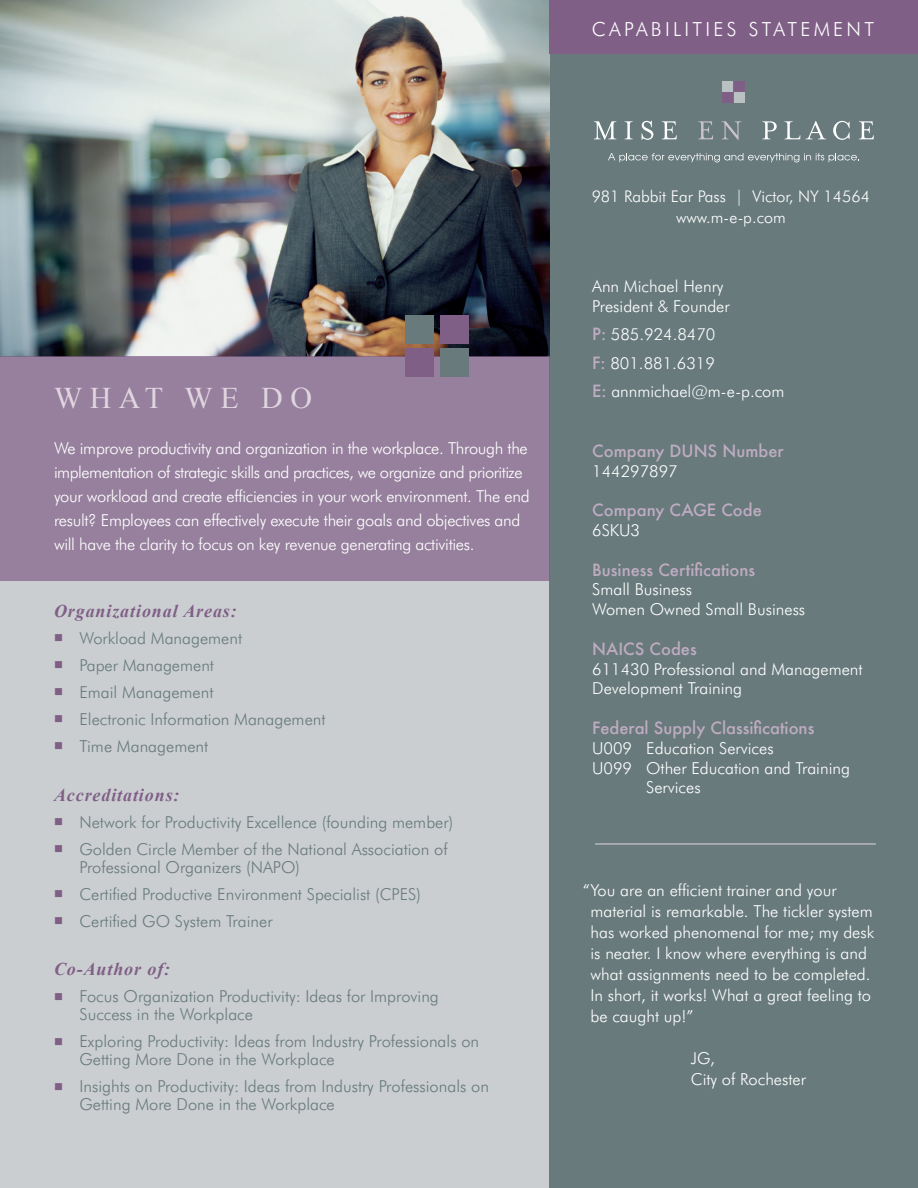
<style>
.page{position:relative;width:918px;height:1188px;background:#caced0}
.page>*{position:absolute;margin:0;border:0;box-sizing:border-box;transform-origin:0 0}
.t1{font:30px "Times New Roman";letter-spacing:.25em;color:#e0d5e0}
.t2{font:300 19.5px "Futura BT";letter-spacing:.17em;color:#fff}
.t3{font:italic 700 18px "Times New Roman";letter-spacing:.05em;color:#805f87}
.t4{font:300 16.5px/18px "Futura BT";color:#687a7c}
.t5{font:300 16.5px/21px "Futura BT";color:#fff}
.t6{font:300 16.5px/24px "Futura BT";letter-spacing:-.02em;color:#fff}
.t7{font:500 16.5px "Futura";color:#bfacc2}
.t8{font:300 16.2px "Futura BT";color:#fff}
.s1{color:#805f87}
.s2{font-family:"Futura";font-weight:500;color:#bfacc2}
</style>
<div class="page">
<div style="left:550px;top:0;width:368px;height:1188px;background:#687a7c"></div>
<svg style="left:594px;top:121px;width:22px;height:19px"></svg>
<svg style="left:625px;top:121px;width:8px;height:18px"></svg>
<svg style="left:642px;top:121px;width:11px;height:19px"></svg>
<svg style="left:662px;top:121px;width:15px;height:18px"></svg>
<svg style="left:698px;top:121px;width:15px;height:18px"></svg>
<svg style="left:722px;top:121px;width:19px;height:19px"></svg>
<svg style="left:762px;top:121px;width:15px;height:18px"></svg>
<svg style="left:785px;top:121px;width:41px;height:18px"></svg>
<svg style="left:833px;top:121px;width:17px;height:19px"></svg>
<svg style="left:859px;top:121px;width:15px;height:18px"></svg>
<svg style="left:608px;top:153px;width:251px;height:9px"></svg>
<div style="left:723px;top:81px;width:10px;height:10px;background:#bac1c2"></div>
<div style="left:735px;top:93px;width:10px;height:10px;background:#bac1c2"></div>
<div style="left:735px;top:81px;width:10px;height:10px;background:#805f87"></div>
<div style="left:723px;top:93px;width:10px;height:10px;background:#805f87"></div>
<img style="left:0;top:0;width:550px;height:356px">
<div style="left:550px;top:0;width:368px;height:54px;background:#805f87"></div>
<hr style="left:595px;top:844px;width:281px;height:1px;background:#e0d5e0">
<div style="left:0;top:356px;width:550px;height:225px;background:#96809d"></div>
<div style="left:440px;top:315px;width:29px;height:29px;background:#805f87"></div>
<div style="left:441px;top:348px;width:28px;height:28px;background:#687a7c"></div>
<div style="left:406px;top:315px;width:28px;height:29px;background:#687a7c"></div>
<div style="left:406px;top:348px;width:28px;height:28px;background:#805f87"></div>
<p class="t2" style="left:592px;top:18px;width:284px">CAPABILITIES STATEMENT</p>
<p class="t1" style="left:54px;top:378px;width:260px">WHAT WE DO</p>
<p class="t6" style="left:54px;top:436px;width:477px">We improve productivity and organization in the workplace. Through the implementation of strategic skills and practices, we organize and prioritize your workload and create efficiencies in your work environment. The end result? Employees can effectively execute their goals and objectives and will have the clarity to focus on key revenue generating activities.</p>
<p class="t3" style="left:54px;top:598px;width:184px">Organizational Areas:</p>
<p class="t4" style="left:54px;top:629px;width:190px"><span class="s1">■</span> Workload Management</p>
<p class="t4" style="left:54px;top:656px;width:162px"><span class="s1">■</span> Paper Management</p>
<p class="t4" style="left:54px;top:683px;width:161px"><span class="s1">■</span> Email Management</p>
<p class="t4" style="left:54px;top:710px;width:273px"><span class="s1">■</span> Electronic Information Management</p>
<p class="t4" style="left:54px;top:737px;width:156px"><span class="s1">■</span> Time Management</p>
<p class="t3" style="left:54px;top:782px;width:127px">Accreditations:</p>
<p class="t4" style="left:54px;top:813px;width:401px"><span class="s1">■</span> Network for Productivity Excellence (founding member)</p>
<p class="t4" style="left:79px;top:840px;width:370px;text-indent:-25px"><span class="s1">■</span> Golden Circle Member of the National Association of<br>Professional Organizers (NAPO)</p>
<p class="t4" style="left:54px;top:885px;width:368px"><span class="s1">■</span> Certified Productive Environment Specialist (CPES)</p>
<p class="t4" style="left:54px;top:912px;width:220px"><span class="s1">■</span> Certified GO System Trainer</p>
<p class="t3" style="left:54px;top:957px;width:118px">Co-Author of:</p>
<p class="t4" style="left:79px;top:987px;width:361px;text-indent:-25px"><span class="s1">■</span> Focus Organization Productivity: Ideas for Improving<br>Success in the Workplace</p>
<p class="t4" style="left:79px;top:1032px;width:401px;text-indent:-25px"><span class="s1">■</span> Exploring Productivity: Ideas from Industry Professionals on<br>Getting More Done in the Workplace</p>
<p class="t4" style="left:79px;top:1077px;width:411px;text-indent:-25px"><span class="s1">■</span> Insights on Productivity: Ideas from Industry Professionals on<br>Getting More Done in the Workplace</p>
<p class="t8" style="left:592px;top:186px;width:280px">981 Rabbit Ear Pass | Victor, NY 14564</p>
<p class="t8" style="left:676px;top:207px;width:111px">www.m-e-p.com</p>
<p class="t5" style="left:592px;top:276px;width:133px">Ann Michael Henry</p>
<p class="t5" style="left:592px;top:295px;width:139px">President &amp; Founder</p>
<p class="t5" style="left:592px;top:324px;width:125px"><span class="s2">P:</span> 585.924.8470</p>
<p class="t5" style="left:592px;top:352px;width:124px"><span class="s2">F:</span> 801.881.6319</p>
<p class="t5" style="left:592px;top:381px;width:194px"><span class="s2">E:</span> annmichael@m-e-p.com</p>
<p class="t7" style="left:592px;top:439px;width:193px">Company DUNS Number</p>
<p class="t5" style="left:592px;top:460px;width:87px">144297897</p>
<p class="t7" style="left:592px;top:499px;width:171px">Company CAGE Code</p>
<p class="t5" style="left:592px;top:519px;width:49px">6SKU3</p>
<p class="t7" style="left:592px;top:558px;width:165px">Business Certifications</p>
<p class="t5" style="left:592px;top:579px;width:101px">Small Business</p>
<p class="t5" style="left:592px;top:599px;width:215px">Women Owned Small Business</p>
<p class="t7" style="left:592px;top:637px;width:106px">NAICS Codes</p>
<p class="t5" style="left:592px;top:659px;width:272px;line-height:19.8px">611430 Professional and Management<br>Development Training</p>
<p class="t7" style="left:592px;top:717px;width:224px">Federal Supply Classifications</p>
<p class="t5" style="left:592px;top:737px;width:183px">U009 Education Services</p>
<p class="t5" style="left:646px;top:758px;width:205px;line-height:19.8px;text-indent:-54px">U099 Other Education and Training<br>Services</p>
<p class="t5" style="left:590px;top:879px;width:285px;text-indent:-8px">“You are an efficient trainer and your material is remarkable. The tickler system has worked phenomenal for me; my desk is neater. I know where everything is and what assignments need to be completed.<br>In short, it works! What a great feeling to be caught up!”</p>
<p class="t5" style="left:691px;top:1047px;width:117px">JG,<br>City of Rochester</p>
</div>
